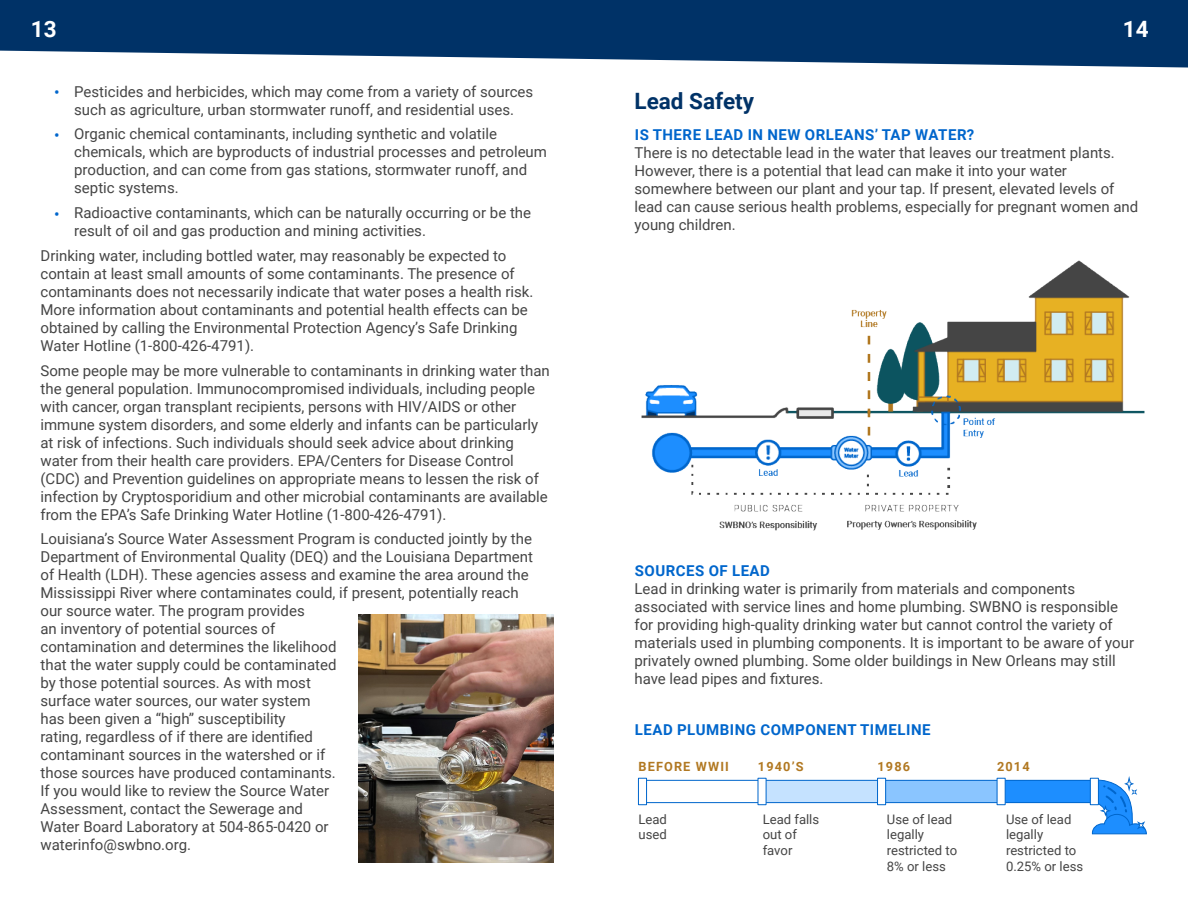
<style>
.page{position:relative;width:1188px;height:918px;background:#fff}
.page>*{position:absolute;margin:0;border:0;box-sizing:border-box;transform-origin:0 0}
.t1{font:700 22.5px "Roboto";color:#003267}
.t2{font:700 22.5px "Roboto";color:#fff}
.Body{font:15px/18px "Roboto";color:#454545}
.t3{font:700 15px "Roboto";letter-spacing:.035em;color:#06c}
.t4{font:13.05px/15.8px "Roboto";color:#454545}
.t5{font:700 12.75px "Roboto";letter-spacing:.09em;color:#b17821}
.s1{font-size:16.5px;color:#06c}
</style>
<div class="page">
<svg style="left:0;top:0;width:1188px;height:68px;background:#214c7b"></svg>
<img style="left:641px;top:260px;width:504px;height:271px">
<div style="left:642px;top:780px;width:121px;height:23px;border:1px solid #06c"></div>
<div style="left:1001px;top:780px;width:94px;height:23px;background:#1d8eff"></div>
<div style="left:1001px;top:780px;width:95px;height:23px;border:1px solid #06c"></div>
<div style="left:882px;top:780px;width:119px;height:23px;background:#8ac5ff"></div>
<div style="left:881px;top:780px;width:121px;height:23px;border:1px solid #06c"></div>
<div style="left:762px;top:780px;width:120px;height:23px;background:#c5e2ff"></div>
<div style="left:762px;top:780px;width:120px;height:23px;border:1px solid #06c"></div>
<div style="left:1090px;top:778px;width:9px;height:27px;border:1px solid #06c"></div>
<div style="left:758px;top:778px;width:8px;height:27px;background:#fff"></div>
<div style="left:757px;top:778px;width:10px;height:27px;border:1px solid #06c"></div>
<div style="left:878px;top:778px;width:8px;height:27px;background:#fff"></div>
<div style="left:877px;top:778px;width:9px;height:27px;border:1px solid #06c"></div>
<div style="left:997px;top:778px;width:8px;height:27px;background:#fff"></div>
<div style="left:997px;top:778px;width:9px;height:27px;border:1px solid #06c"></div>
<div style="left:638px;top:778px;width:9px;height:27px;background:#fff"></div>
<div style="left:638px;top:778px;width:9px;height:27px;border:1px solid #06c"></div>
<svg style="left:1091px;top:776px;width:56px;height:59px"></svg>
<img style="left:359px;top:614px;width:195px;height:248px">
<h1 class="t2" style="left:31px;top:13px;width:27px">13</h1>
<h1 class="t2" style="left:1123px;top:13px;width:27px">14</h1>
<p class="Body" style="left:54px;top:82px;width:481px;text-align:center"><span class="s1">•</span> Pesticides and herbicides, which may come from a variety of sources such as agriculture, urban stormwater runoff, and residential uses.</p>
<p class="Body" style="left:74px;top:124px;width:474px;text-indent:-20px"><span class="s1">•</span> Organic chemical contaminants, including synthetic and volatile chemicals, which are byproducts of industrial processes and petroleum production, and can come from gas stations, stormwater runoff, and septic systems.</p>
<p class="Body" style="left:74px;top:203px;width:458px;text-indent:-20px"><span class="s1">•</span> Radioactive contaminants, which can be naturally occurring or be the result of oil and gas production and mining activities.</p>
<p class="Body" style="left:40px;top:246px;width:494px">Drinking water, including bottled water, may reasonably be expected to contain at least small amounts of some contaminants. The presence of contaminants does not necessarily indicate that water poses a health risk.<br>More information about contaminants and potential health effects can be obtained by calling the Environmental Protection Agency’s Safe Drinking Water Hotline (1-800-426-4791).</p>
<p class="Body" style="left:40px;top:361px;width:511px">Some people may be more vulnerable to contaminants in drinking water than the general population. Immunocompromised individuals, including people with cancer, organ transplant recipients, persons with HIV/AIDS or other immune system disorders, and some elderly and infants can be particularly at risk of infections. Such individuals should seek advice about drinking water from their health care providers. EPA/Centers for Disease Control (CDC) and Prevention guidelines on appropriate means to lessen the risk of infection by Cryptosporidium and other microbial contaminants are available from the EPA’s Safe Drinking Water Hotline (1-800-426-4791).</p>
<p class="Body" style="left:40px;top:529px;width:494px">Louisiana’s Source Water Assessment Program is conducted jointly by the Department of Environmental Quality (DEQ) and the Louisiana Department of Health (LDH). These agencies assess and examine the area around the Mississippi River where contaminates could, if present, potentially reach our source water. The program provides<br>an inventory of potential sources of<br>contamination and determines the likelihood<br>that the water supply could be contaminated<br>by those potential sources. As with most<br>surface water sources, our water system<br>has been given a “high” susceptibility<br>rating, regardless of if there are identified<br>contaminant sources in the watershed or if<br>those sources have produced contaminants.<br>If you would like to review the Source Water<br>Assessment, contact the Sewerage and<br>Water Board Laboratory at 504-865-0420 or<br>waterinfo@swbno.org.</p>
<h1 class="t1" style="left:634px;top:85px;width:121px">Lead Safety</h1>
<h2 class="t3" style="left:635px;top:125px;width:341px">IS THERE LEAD IN NEW ORLEANS’ TAP WATER?</h2>
<p class="Body" style="left:634px;top:144px;width:505px">There is no detectable lead in the water that leaves our treatment plants.<br>However, there is a potential that lead can make it into your water somewhere between our plant and your tap. If present, elevated levels of lead can cause serious health problems, especially for pregnant women and young children.</p>
<h2 class="t3" style="left:635px;top:560px;width:137px">SOURCES OF LEAD</h2>
<p class="Body" style="left:634px;top:579px;width:501px">Lead in drinking water is primarily from materials and components associated with service lines and home plumbing. SWBNO is responsible for providing high-quality drinking water but cannot control the variety of materials used in plumbing components. It is important to be aware of your privately owned plumbing. Some older buildings in New Orleans may still have lead pipes and fixtures.</p>
<h2 class="t3" style="left:635px;top:719px;width:297px">LEAD PLUMBING COMPONENT TIMELINE</h2>
<p class="t5" style="left:638px;top:757px;width:92px">BEFORE WWII</p>
<p class="t5" style="left:758px;top:757px;width:47px">1940’S</p>
<p class="t5" style="left:878px;top:757px;width:34px">1986</p>
<p class="t5" style="left:997px;top:757px;width:34px">2014</p>
<p class="t4" style="left:638px;top:811px;width:30px">Lead used</p>
<p class="t4" style="left:763px;top:811px;width:58px">Lead falls out of favor</p>
<p class="t4" style="left:1006px;top:811px;width:79px">Use of lead legally restricted to<br>0.25% or less</p>
<p class="t4" style="left:887px;top:811px;width:72px">Use of lead legally restricted to<br>8% or less</p>
</div>
